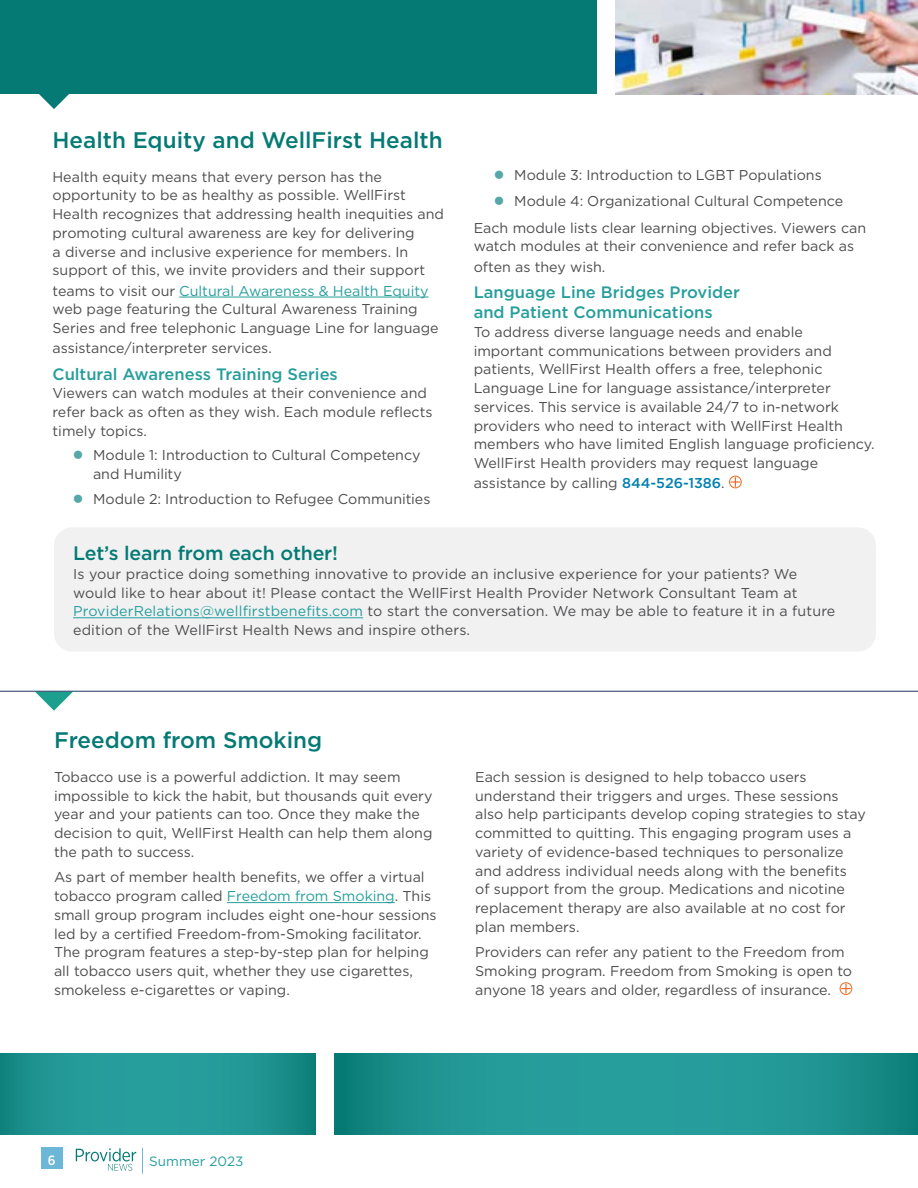
<style>
.page{position:relative;width:918px;height:1188px;background:#fff}
.page>*{position:absolute;margin:0;border:0;box-sizing:border-box;transform-origin:0 0}
.t1{font:500 22.5px "Gotham";color:#057a75}
.t2{font:500 19.5px "Gotham";letter-spacing:-.01em;color:#057a75}
.t3{font:500 16.5px/20.2px "Gotham";color:#269e9c}
.t4{font:14.25px/18.8px "Gotham";color:#4d4d4f}
.t5{font:13.5px "Gotham";color:#269e9c}
.t6{font:500 13.5px "Gotham Narrow";color:#fff}
.s1{color:#269e9c}
.s2{font-weight:500;color:#0080b0}
</style>
<div class="page">
<svg style="left:335px;top:1053px;width:582px;height:81px;background:#1f9592"></svg>
<hr style="left:917px;top:1053px;width:1px;height:81px;background:#077c76">
<svg style="left:0;top:1053px;width:316px;height:81px;background:#209693"></svg>
<div style="left:41px;top:1148px;width:21px;height:21px;background:#6cb7d7"></div>
<svg style="left:142px;top:1148px;width:1px;height:26px"></svg>
<svg style="left:76px;top:1148px;width:60px;height:23px"></svg>
<div style="left:0;top:0;width:597px;height:94px;background:#057a75"></div>
<svg style="left:39px;top:94px;width:30px;height:15px"></svg>
<img style="left:616px;top:0;width:302px;height:94px">
<hr style="left:179px;top:297px;width:250px;height:1px;background:#269e9c">
<div style="left:729px;top:476px;width:13px;height:12px;border:1px solid #f26722;border-radius:50%"></div>
<svg style="left:731px;top:477px;width:9px;height:10px"></svg>
<hr style="left:227px;top:902px;width:168px;height:1px;background:#269e9c">
<div style="left:840px;top:982px;width:12px;height:13px;border:1px solid #f26722;border-radius:50%"></div>
<svg style="left:841px;top:984px;width:10px;height:9px"></svg>
<svg style="left:35px;top:692px;width:38px;height:19px"></svg>
<hr style="left:0;top:691px;width:918px;height:1px;background:#1d3760">
<div style="left:54px;top:527px;width:822px;height:125px;background:#f1f1f2;border-radius:18px"></div>
<hr style="left:73px;top:617px;width:290px;height:1px;background:#269e9c">
<p class="t1" style="left:52px;top:125px;width:392px">Health Equity and WellFirst Health</p>
<p class="t4" style="left:52px;top:167px;width:393px">Health equity means that every person has the opportunity to be as healthy as possible. WellFirst Health recognizes that addressing health inequities and promoting cultural awareness are key for delivering<br>a diverse and inclusive experience for members. In support of this, we invite providers and their support</p>
<p class="t4" style="left:52px;top:281px;width:388px">teams to visit our <span class="s1">Cultural Awareness &amp; Health Equity </span>web page featuring the Cultural Awareness Training<br>Series and free telephonic Language Line for language</p>
<p class="t4" style="left:52px;top:339px;width:221px">assistance/interpreter services.</p>
<p class="t3" style="left:52px;top:363px;width:287px">Cultural Awareness Training Series</p>
<p class="t4" style="left:52px;top:384px;width:382px">Viewers can watch modules at their convenience and refer back as often as they wish. Each module reflects timely topics.</p>
<p class="t4" style="left:93px;top:445px;width:329px">Module 1: Introduction to Cultural Competency and Humility</p>
<p class="t4" style="left:93px;top:489px;width:339px">Module 2: Introduction to Refugee Communities</p>
<p class="t4" style="left:514px;top:165px;width:309px">Module 3: Introduction to LGBT Populations</p>
<p class="t4" style="left:514px;top:191px;width:331px">Module 4: Organizational Cultural Competence</p>
<p class="t4" style="left:474px;top:218px;width:394px">Each module lists clear learning objectives. Viewers can watch modules at their convenience and refer back as</p>
<p class="t4" style="left:474px;top:257px;width:133px">often as they wish.</p>
<p class="t3" style="left:474px;top:282px;width:268px">Language Line Bridges Provider and Patient Communications</p>
<p class="t4" style="left:474px;top:322px;width:402px">To address diverse language needs and enable important communications between providers and patients, WellFirst Health offers a free, telephonic Language Line for language assistance/interpreter services. This service is available 24/7 to in-network providers who need to interact with WellFirst Health members who have limited English language proficiency.<br>WellFirst Health providers may request language</p>
<p class="t4" style="left:474px;top:474px;width:253px">assistance by calling <span class="s2">844-526-1386</span>.</p>
<p class="t2" style="left:73px;top:540px;width:266px">Let’s learn from each other!</p>
<p class="t4" style="left:73px;top:564px;width:764px">Is your practice doing something innovative to provide an inclusive experience for your patients? We would like to hear about it! Please contact the WellFirst Health Provider Network Consultant Team at <span class="s1">ProviderRelations@wellfirstbenefits.com</span> to start the conversation. We may be able to feature it in a future edition of the WellFirst Health News and inspire others.</p>
<p class="t1" style="left:54px;top:725px;width:270px">Freedom from Smoking</p>
<p class="t4" style="left:54px;top:767px;width:380px">Tobacco use is a powerful addiction. It may seem impossible to kick the habit, but thousands quit every year and your patients can too. Once they make the decision to quit, WellFirst Health can help them along the path to success.</p>
<p class="t4" style="left:54px;top:868px;width:384px">As part of member health benefits, we offer a virtual tobacco program called <span class="s1">Freedom from Smoking</span>. This small group program includes eight one-hour sessions led by a certified Freedom-from-Smoking facilitator.<br>The program features a step-by-step plan for helping all tobacco users quit, whether they use cigarettes, smokeless e-cigarettes or vaping.</p>
<p class="t4" style="left:475px;top:767px;width:392px">Each session is designed to help tobacco users understand their triggers and urges. These sessions also help participants develop coping strategies to stay committed to quitting. This engaging program uses a variety of evidence-based techniques to personalize and address individual needs along with the benefits<br>of support from the group. Medications and nicotine replacement therapy are also available at no cost for plan members.</p>
<p class="t4" style="left:475px;top:943px;width:378px">Providers can refer any patient to the Freedom from<br>Smoking program. Freedom from Smoking is open to anyone 18 years and older, regardless of insurance.</p>
<p class="t6" style="left:48px;top:1152px;width:9px">6</p>
<p class="t5" style="left:149px;top:1153px;width:96px">Summer 2023</p>
</div>
